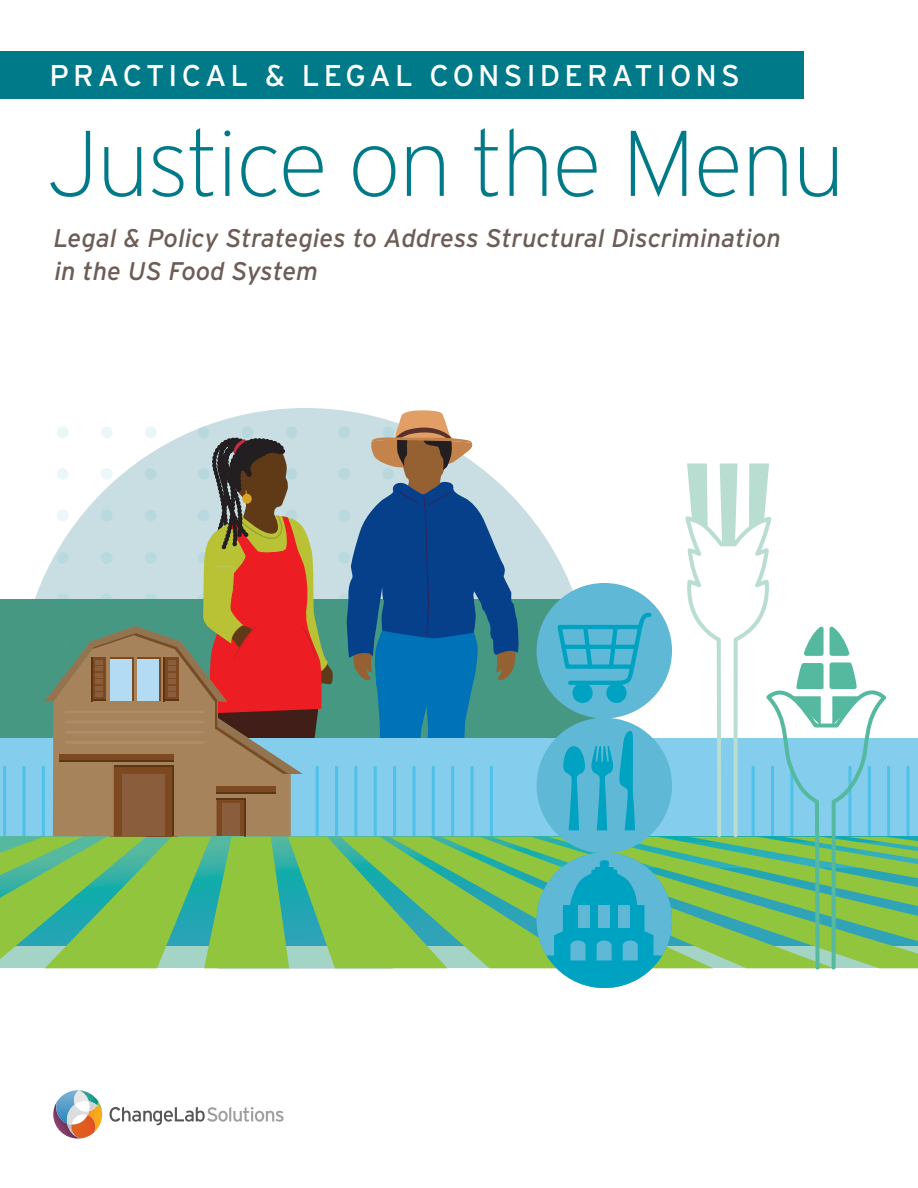
<style>
.page{position:relative;width:918px;height:1188px;background:#fff}
.page>*{position:absolute;margin:0;border:0;box-sizing:border-box;transform-origin:0 0}
.headlines_h1_module_title_1{font:200 93px "Interstate";letter-spacing:-.02em;color:#007a88}
.headlines_h1_ES_title{font:30px "Interstate";letter-spacing:.14em;color:#fff}
.headlines_h2_module_title_2_-_running_ti{font:italic 25.5px/33px "Interstate";color:#6c5d56}
</style>
<div class="page">
<svg style="left:0;top:410px;width:918px;height:578px"></svg>
<div style="left:0;top:51px;width:804px;height:48px;background:#007a88"></div>
<svg style="left:53px;top:1090px;width:49px;height:49px"></svg>
<svg style="left:110px;top:1107px;width:174px;height:18px"></svg>
<h1 class="headlines_h1_ES_title" style="left:50px;top:57px;width:692px">PRACTICAL &amp; LEGAL CONSIDERATIONS</h1>
<h1 class="headlines_h1_module_title_1" style="left:46px;top:107px;width:800px">Justice on the Menu</h1>
<h2 class="headlines_h2_module_title_2_-_running_ti" style="left:54px;top:221px;width:729px">Legal &amp; Policy Strategies to Address Structural Discrimination in the US Food System</h2>
</div>
